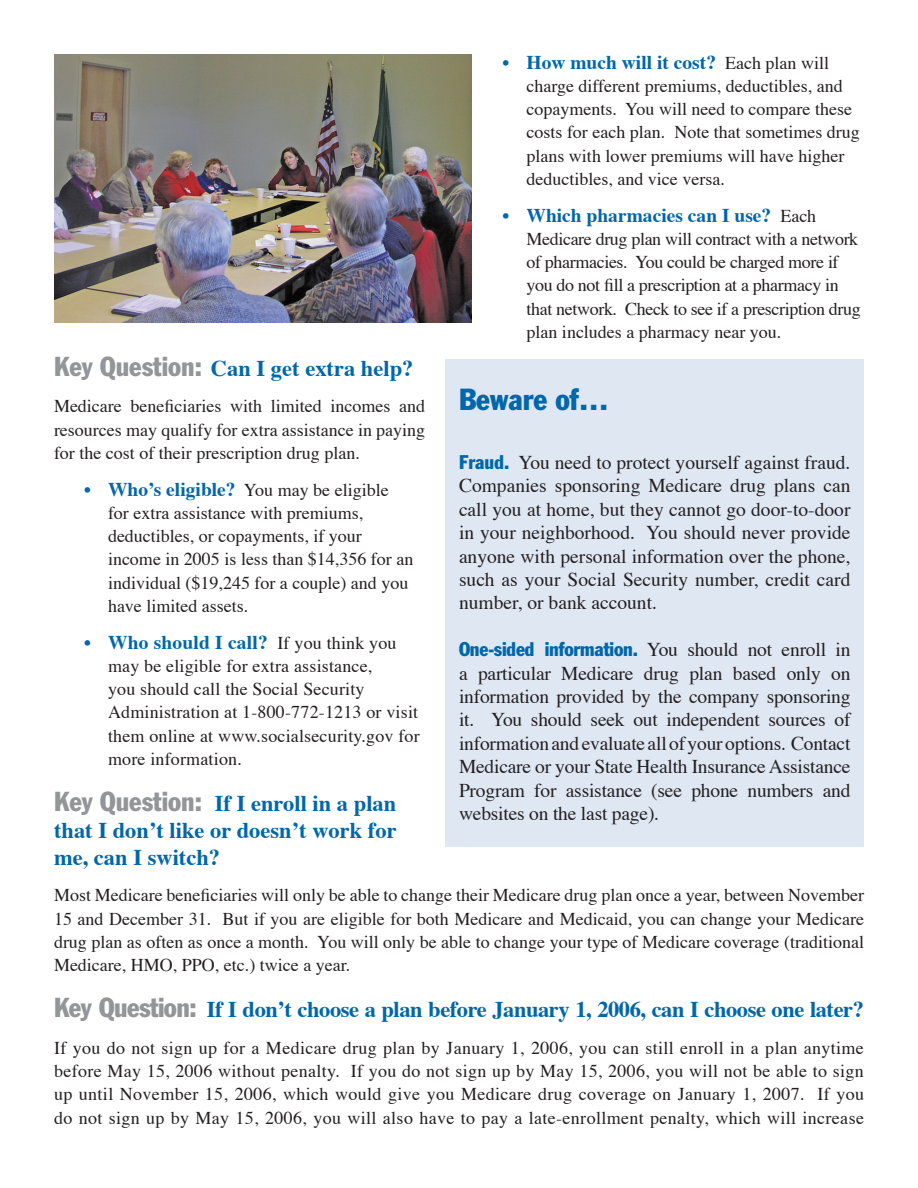
<style>
.page{position:relative;width:918px;height:1188px;background:#fff}
.page>*{position:absolute;margin:0;border:0;box-sizing:border-box;transform-origin:0 0}
.headline{font:condensed 30px "Franklin Gothic Std";color:#0067aa}
.key_question{font:700 22.5px/27px "Times";color:#0067aa;text-align:justify}
.key_question-2{font:700 22.5px "Times";letter-spacing:-.02em;color:#0067aa}
.headline-2{font:19.5px/23.4px "Times";letter-spacing:-.005em;color:#231f20;text-align:justify}
.bullet{font:700 19.5px "Times";color:#0067aa}
.bullet-2{font:18px/23.2px "Times";color:#231f20}
.bullet-3{font:18px/23.2px "Times";letter-spacing:-.02em;color:#231f20}
.body_text{font:18px/23.2px "Times";color:#231f20;text-align:justify}
.s1{font-weight:400;font-size:18px;color:#231f20}
.s2{font-family:"Franklin Gothic Std";font-weight:400;font-stretch:condensed;font-size:27px;color:#939598}
.s3{font-weight:700;font-size:19.5px;color:#0067aa}
.s4{font-family:"Franklin Gothic Std";font-stretch:condensed;color:#0067aa}
</style>
<div class="page">
<div style="left:446px;top:360px;width:418px;height:487px;background:#dfe7f3"></div>
<img style="left:54px;top:54px;width:418px;height:269px">
<p class="bullet" style="left:502px;top:43px;width:328px">• How much will it cost? <span class="s1">Each plan will</span></p>
<p class="bullet-2" style="left:526px;top:73px;width:335px">charge different premiums, deductibles, and copayments. You will need to compare these costs for each plan. Note that sometimes drug plans with lower premiums will have higher deductibles, and vice versa.</p>
<p class="bullet" style="left:502px;top:196px;width:315px">• Which pharmacies can I use? <span class="s1">Each</span></p>
<p class="bullet-3" style="left:526px;top:226px;width:336px">Medicare drug plan will contract with a network of pharmacies. You could be charged more if you do not fill a prescription at a pharmacy in that network. Check to see if a prescription drug plan includes a pharmacy near you.</p>
<p class="key_question" style="left:54px;top:352px;width:361px"><span class="s2">Key Question:</span> Can I get extra help?</p>
<p class="body_text" style="left:54px;top:393px;width:373px">Medicare beneficiaries with limited incomes and resources may qualify for extra assistance in paying for the cost of their prescription drug plan.</p>
<p class="bullet-2" style="left:108px;top:476px;width:307px;text-indent:-24px"><span class="s3">• Who’s eligible?</span> You may be eligible for extra assistance with premiums, deductibles, or copayments, if your income in 2005 is less than $14,356 for an individual ($19,245 for a couple) and you have limited assets.</p>
<p class="bullet" style="left:84px;top:623px;width:314px">• Who should I call? <span class="s1">If you think you</span></p>
<p class="bullet-2" style="left:108px;top:653px;width:313px">may be eligible for extra assistance,<br>you should call the Social Security Administration at 1-800-772-1213 or visit them online at www.socialsecurity.gov for more information.</p>
<p class="key_question" style="left:54px;top:787px;width:344px"><span class="s2">Key Question:</span> If I enroll in a plan that I don’t like or doesn’t work for me, can I switch?</p>
<p class="bullet-2" style="left:54px;top:882px;width:812px;text-align:justify">Most Medicare beneficiaries will only be able to change their Medicare drug plan once a year, between November 15 and December 31. But if you are eligible for both Medicare and Medicaid, you can change your Medicare drug plan as often as once a month. You will only be able to change your type of Medicare coverage (traditional Medicare, HMO, PPO, etc.) twice a year.</p>
<p class="key_question-2" style="left:54px;top:988px;width:812px"><span class="s2">Key Question:</span> If I don’t choose a plan before January 1, 2006, can I choose one later?</p>
<p class="bullet-2" style="left:54px;top:1035px;width:812px;text-align:justify">If you do not sign up for a Medicare drug plan by January 1, 2006, you can still enroll in a plan anytime before May 15, 2006 without penalty. If you do not sign up by May 15, 2006, you will not be able to sign up until November 15, 2006, which would give you Medicare drug coverage on January 1, 2007. If you do not sign up by May 15, 2006, you will also have to pay a late-enrollment penalty, which will increase</p>
<p class="headline" style="left:459px;top:381px;width:151px">Beware of…</p>
<p class="headline-2" style="left:459px;top:449px;width:393px"><span class="s4">Fraud.</span> You need to protect yourself against fraud.<br>Companies sponsoring Medicare drug plans can call you at home, but they cannot go door-to-door in your neighborhood. You should never provide anyone with personal information over the phone, such as your Social Security number, credit card number, or bank account.</p>
<p class="headline-2" style="left:459px;top:636px;width:393px"><span class="s4">One-sided information.</span> You should not enroll in a particular Medicare drug plan based only on information provided by the company sponsoring it. You should seek out independent sources of information and evaluate all of your options. Contact Medicare or your State Health Insurance Assistance Program for assistance (see phone numbers and websites on the last page).</p>
</div>
